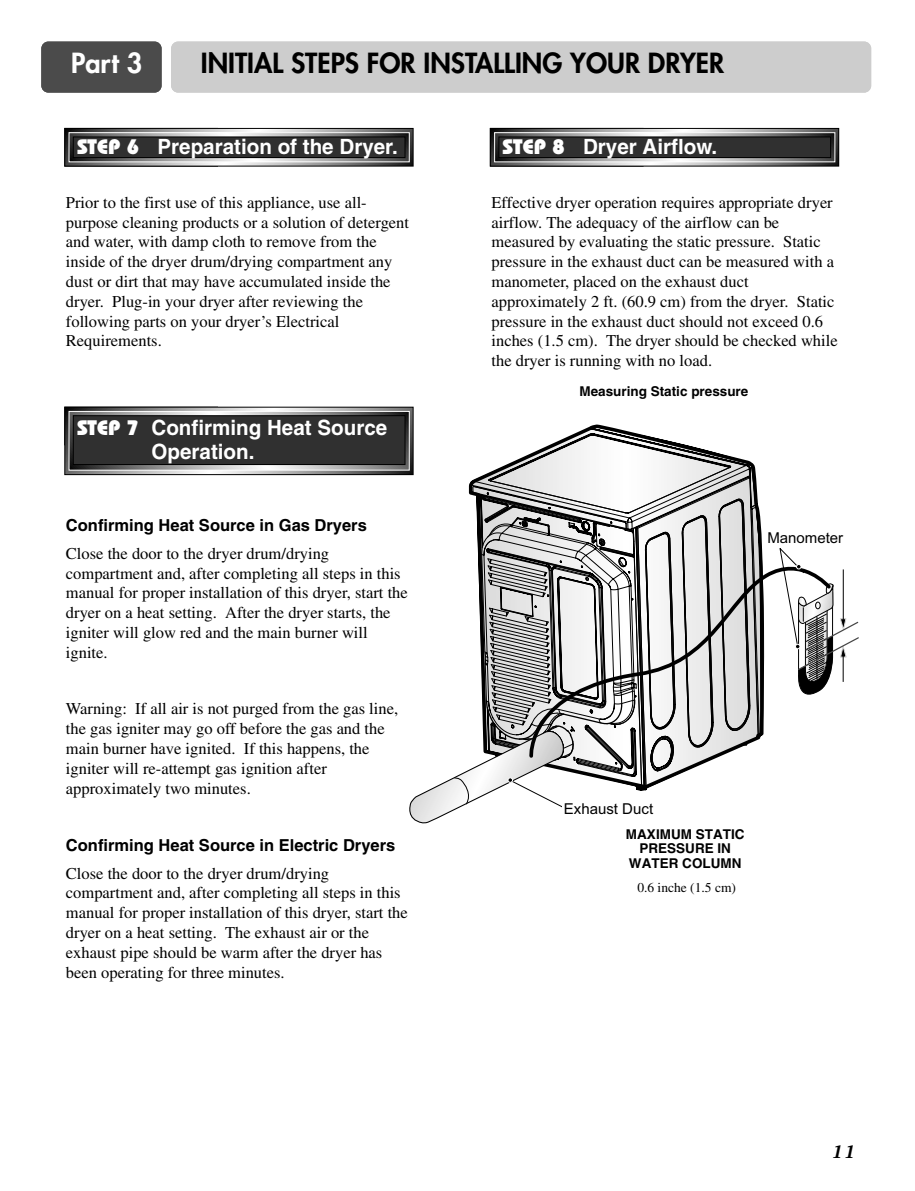
<style>
.page{position:relative;width:915px;height:1191px;background:#fff}
.page>*{position:absolute;margin:0;border:0;box-sizing:border-box;transform-origin:0 0}
.t1{font:800 27px "Futura";color:#000}
.t2{font:800 27px "Futura";color:#fff}
.t3{font:700 21px/24px "Helvetica";color:#fff}
.t4{font:16.5px/19.8px "Times";color:#000}
.t5{font:700 16.5px "Helvetica";color:#000}
.t6{font:15px "Arial";color:#000}
.t7{font:italic 15px "Capitals";color:#000}
.t8{font:700 13.5px/14.7px "Helvetica";color:#000;text-align:center}
.t9{font:13.5px "Times";color:#000}
.s1{font-family:"Bauhaus";font-weight:800}
</style>
<div class="page">
<div style="left:41px;top:42px;width:120px;height:51px;background:#4b4b4b;border-radius:7px"></div>
<div style="left:171px;top:42px;width:699px;height:51px;background:#cdcdcd;border-radius:7px"></div>
<svg style="left:779px;top:548px;width:80px;height:147px"></svg>
<div style="left:64px;top:128px;width:349px;height:38px;border:1px solid #000"></div>
<svg style="left:65px;top:129px;width:347px;height:37px;background:#939393"></svg>
<svg style="left:71px;top:134px;width:336px;height:26px;background:#828282"></svg>
<div style="left:69px;top:132px;width:340px;height:30px;border:1px solid #fff"></div>
<div style="left:74px;top:137px;width:330px;height:20px;background:#303030"></div>
<div style="left:73px;top:137px;width:332px;height:21px;border:1px solid #000"></div>
<div style="left:490px;top:128px;width:348px;height:38px;border:1px solid #000"></div>
<svg style="left:490px;top:129px;width:348px;height:37px;background:#909090"></svg>
<svg style="left:496px;top:134px;width:336px;height:26px;background:#828282"></svg>
<div style="left:494px;top:132px;width:340px;height:30px;border:1px solid #fff"></div>
<div style="left:499px;top:137px;width:331px;height:20px;background:#303030"></div>
<div style="left:498px;top:137px;width:332px;height:21px;border:1px solid #000"></div>
<svg style="left:65px;top:406px;width:706px;height:417px"></svg>
<svg style="left:71px;top:413px;width:336px;height:55px;background:#949494"></svg>
<div style="left:69px;top:411px;width:340px;height:59px;border:1px solid #fff"></div>
<div style="left:74px;top:416px;width:330px;height:48px;background:#303030"></div>
<div style="left:73px;top:415px;width:332px;height:50px;border:1px solid #000"></div>
<div style="left:765px;top:527px;width:88px;height:20px;background:#fff"></div>
<div style="left:562px;top:798px;width:94px;height:20px;background:#fff"></div>
<h1 class="t2" style="left:71px;top:51px;width:73px">Part 3</h1>
<h1 class="t1" style="left:201px;top:51px;width:524px">INITIAL STEPS FOR INSTALLING YOUR DRYER</h1>
<p class="t3" style="left:77px;top:137px;width:322px"><span class="s1">STEP 6</span> Preparation of the Dryer.</p>
<p class="t3" style="left:502px;top:137px;width:216px"><span class="s1">STEP 8</span> Dryer Airflow.</p>
<p class="t4" style="left:66px;top:194px;width:344px">Prior to the first use of this appliance, use all&shy;purpose cleaning products or a solution of detergent and water, with damp cloth to remove from the inside of the dryer drum/drying compartment any dust or dirt that may have accumulated inside the dryer. Plug-in your dryer after reviewing the following parts on your dryer’s Electrical Requirements.</p>
<p class="t4" style="left:491px;top:194px;width:347px">Effective dryer operation requires appropriate dryer airflow. The adequacy of the airflow can be measured by evaluating the static pressure. Static pressure in the exhaust duct can be measured with a manometer, placed on the exhaust duct approximately 2 ft. (60.9 cm) from the dryer. Static pressure in the exhaust duct should not exceed 0.6 inches (1.5 cm). The dryer should be checked while the dryer is running with no load.</p>
<p class="t3" style="left:151px;top:417px;width:237px;text-indent:-74px"><span class="s1">STEP 7</span> Confirming Heat Source<br>Operation.</p>
<p class="t5" style="left:66px;top:519px;width:302px">Confirming Heat Source in Gas Dryers</p>
<p class="t4" style="left:66px;top:545px;width:343px">Close the door to the dryer drum/drying compartment and, after completing all steps in this manual for proper installation of this dryer, start the dryer on a heat setting. After the dryer starts, the igniter will glow red and the main burner will ignite.</p>
<p class="t4" style="left:66px;top:700px;width:333px">Warning: If all air is not purged from the gas line, the gas igniter may go off before the gas and the main burner have ignited. If this happens, the igniter will re-attempt gas ignition after approximately two minutes.</p>
<p class="t5" style="left:66px;top:839px;width:331px">Confirming Heat Source in Electric Dryers</p>
<p class="t4" style="left:66px;top:864px;width:343px">Close the door to the dryer drum/drying compartment and, after completing all steps in this manual for proper installation of this dryer, start the dryer on a heat setting. The exhaust air or the exhaust pipe should be warm after the dryer has been operating for three minutes.</p>
<p class="t8" style="left:579px;top:385px;width:170px">Measuring Static pressure</p>
<p class="t6" style="left:767px;top:532px;width:77px">Manometer</p>
<p class="t6" style="left:563px;top:803px;width:91px">Exhaust Duct</p>
<p class="t8" style="left:625px;top:827px;width:120px">MAXIMUM STATIC<br>PRESSURE IN<br>WATER COLUMN</p>
<p class="t9" style="left:637px;top:882px;width:100px">0.6 inche (1.5 cm)</p>
<p class="t7" style="left:831px;top:1144px;width:26px">11</p>
</div>
